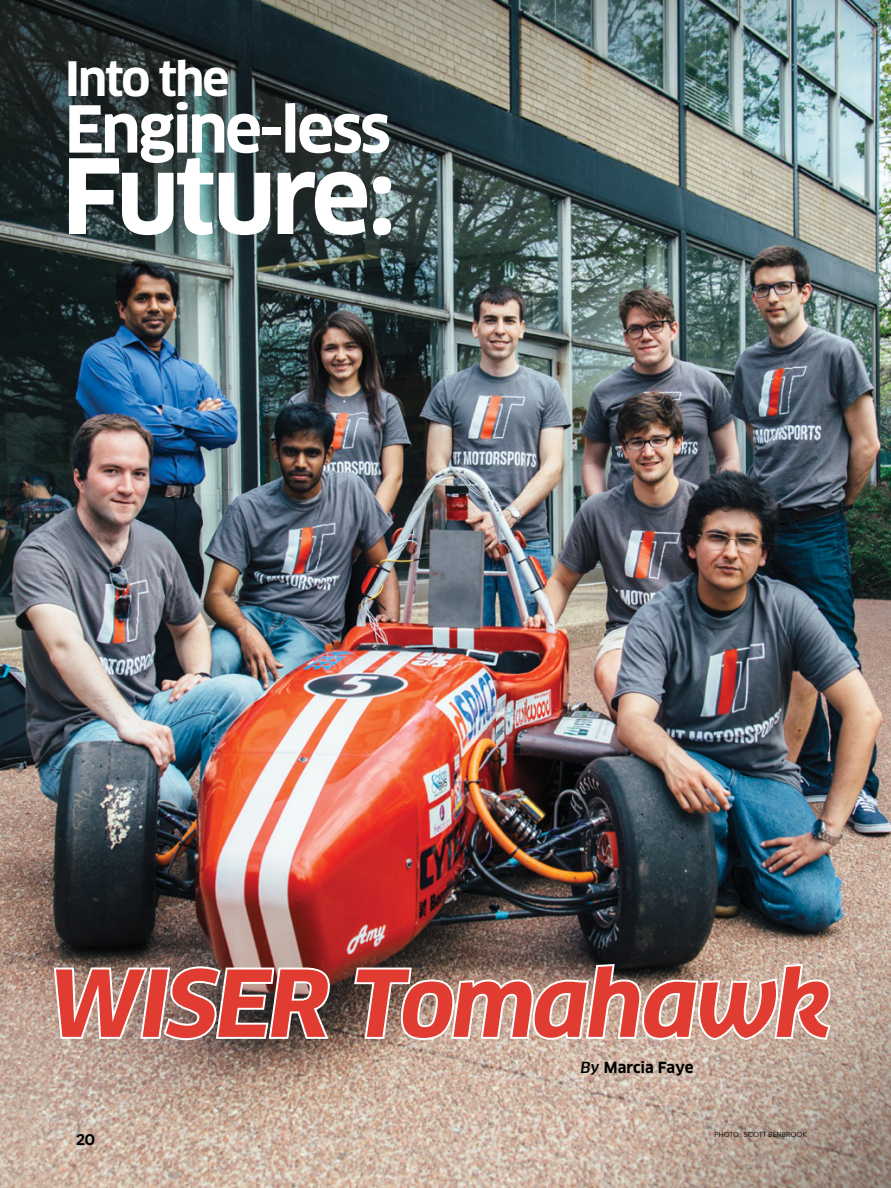
<style>
.page{position:relative;width:891px;height:1188px;background:#fff}
.page>*{position:absolute;margin:0;border:0;box-sizing:border-box;transform-origin:0 0}
.t1{font:700 101.1px "Clan OT";letter-spacing:-.045em;color:#fff}
.t2{font:italic 700 89.85px "Clan OT";letter-spacing:-.025em;color:#e03c32}
.t3{font:700 63.15px "Clan OT";letter-spacing:-.045em;color:#fff}
.t4{font:700 46.35px "Clan OT";letter-spacing:-.045em;color:#fff}
.t5{font:700 15px "Clan OT";color:#000}
.t6{font:700 15px "Wes FY";color:#000}
.t7{font:7.5px "Neuzeit Office";letter-spacing:-.02em;color:#000}
.s1{font-weight:500;font-style:italic}
</style>
<div class="page">
<img style="left:0;top:0;width:891px;height:1188px">
<svg style="left:52px;top:964px;width:280px;height:78px"></svg>
<svg style="left:352px;top:962px;width:481px;height:80px"></svg>
<h3 class="t4" style="left:65px;top:53px;width:166px">Into the</h3>
<h3 class="t3" style="left:65px;top:93px;width:328px">Engine-less</h3>
<h1 class="t1" style="left:62px;top:138px;width:335px">Future:</h1>
<h2 class="t2" style="left:49px;top:952px;width:785px">WISER Tomahawk</h2>
<h3 class="t5" style="left:580px;top:1058px;width:115px"><span class="s1">By</span> Marcia Faye</h3>
<h3 class="t6" style="left:76px;top:1130px;width:20px">20</h3>
<p class="t7" style="left:714px;top:1130px;width:94px">PHOTO: SCOTT BENBROOK</p>
</div>
